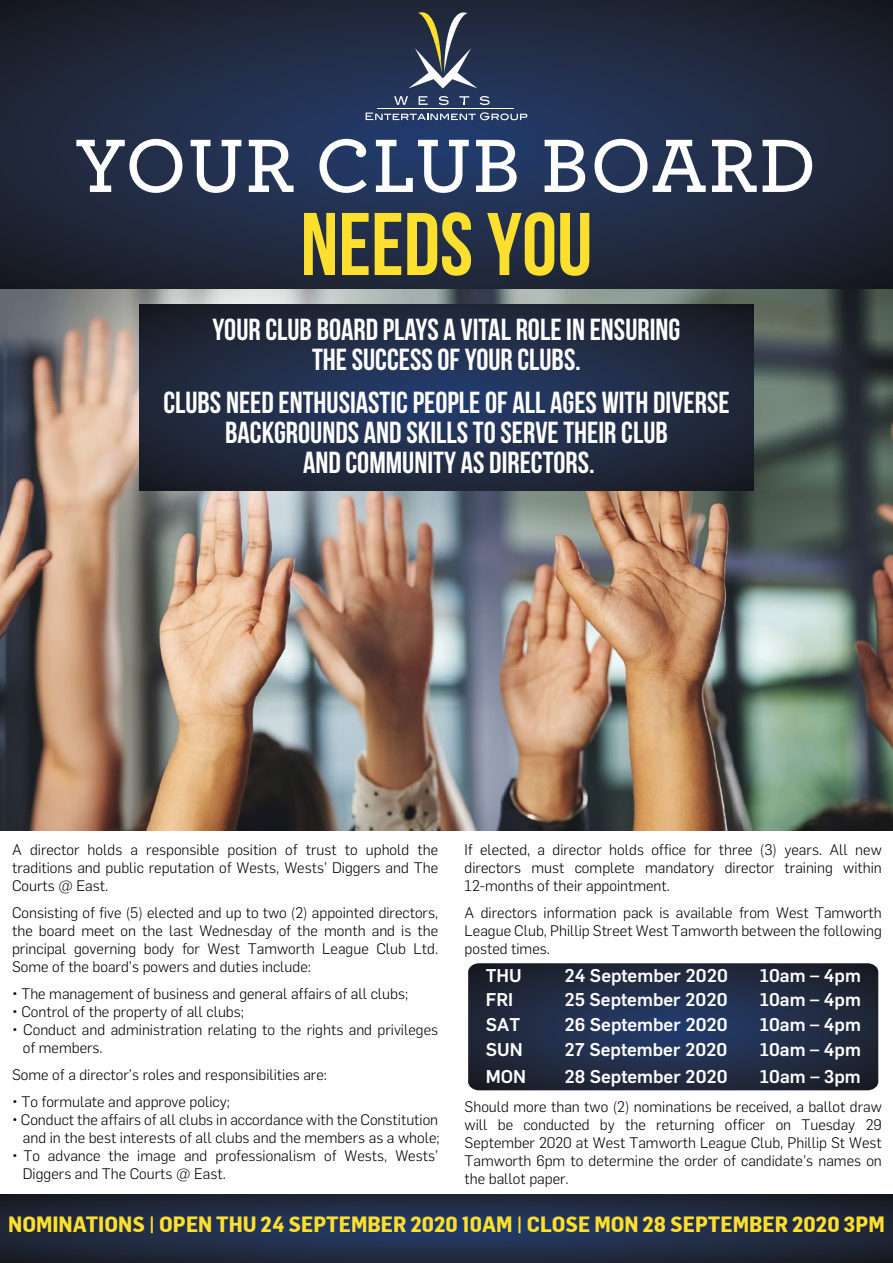
<style>
.page{position:relative;width:893px;height:1263px;background:#fff}
.page>*{position:absolute;margin:0;border:0;box-sizing:border-box;transform-origin:0 0}
.t1{font:700 88.65px "Bebas Neue";color:#fddf2f}
.t2{font:600 79.2px "Archer";letter-spacing:.02em;color:#fff}
.t3{font:700 30.45px/30px "Bebas Neue";color:#fff;text-align:center}
.t4{font:700 21.6px "Flama Semicondensed";color:#fddf2f}
.t5{font:500 18.15px "Flama";color:#fff}
.t6{font:300 15px/18px "Flama";color:#000;text-align:justify}
</style>
<div class="page">
<img style="left:0;top:288px;width:893px;height:542px">
<svg style="left:0;top:0;width:893px;height:288px;background:#202a42"></svg>
<svg style="left:468px;top:963px;width:410px;height:127px;background:#212b43"></svg>
<svg style="left:0;top:1195px;width:893px;height:68px;background:#202a43"></svg>
<svg style="left:139px;top:305px;width:615px;height:186px;background:#202b43"></svg>
<svg style="left:408px;top:8px;width:69px;height:81px;background:#4f5764"></svg>
<svg style="left:394px;top:96px;width:14px;height:9px"></svg>
<svg style="left:419px;top:96px;width:9px;height:9px"></svg>
<svg style="left:439px;top:96px;width:10px;height:9px"></svg>
<svg style="left:459px;top:96px;width:10px;height:9px"></svg>
<svg style="left:480px;top:96px;width:10px;height:9px"></svg>
<svg style="left:366px;top:112px;width:161px;height:8px"></svg>
<hr style="left:377px;top:108px;width:136px;height:1px;background:#fff">
<h2 class="t2" style="left:75px;top:106px;width:743px">YOUR CLUB BOARD</h2>
<h1 class="t1" style="left:301px;top:196px;width:293px">NEEDS YOU</h1>
<h3 class="t3" style="left:213px;top:314px;width:469px">YOUR CLUB BOARD PLAYS A VITAL ROLE IN ENSURING<br>THE SUCCESS OF YOUR CLUBS.</h3>
<h3 class="t3" style="left:163px;top:387px;width:568px">CLUBS NEED ENTHUSIASTIC PEOPLE OF ALL AGES WITH DIVERSE<br>BACKGROUNDS AND SKILLS TO SERVE THEIR CLUB<br>AND COMMUNITY AS DIRECTORS.</h3>
<p class="t6" style="left:12px;top:840px;width:428px">A director holds a responsible position of trust to uphold the traditions and public reputation of Wests, Wests’ Diggers and The Courts @ East.</p>
<p class="t6" style="left:12px;top:903px;width:428px">Consisting of five (5) elected and up to two (2) appointed directors, the board meet on the last Wednesday of the month and is the principal governing body for West Tamworth League Club Ltd.<br>Some of the board’s powers and duties include:</p>
<p class="t6" style="left:12px;top:984px;width:398px">• The management of business and general affairs of all clubs;</p>
<p class="t6" style="left:12px;top:1002px;width:233px">• Control of the property of all clubs;</p>
<p class="t6" style="left:23px;top:1020px;width:417px;text-indent:-11px">• Conduct and administration relating to the rights and privileges of members.</p>
<p class="t6" style="left:12px;top:1065px;width:316px">Some of a director’s roles and responsibilities are:</p>
<p class="t6" style="left:12px;top:1092px;width:219px">• To formulate and approve policy;</p>
<p class="t6" style="left:12px;top:1110px;width:429px;text-align:right">• Conduct the affairs of all clubs in accordance with the Constitution and in the best interests of all clubs and the members as a whole;</p>
<p class="t6" style="left:23px;top:1146px;width:417px;text-indent:-11px">• To advance the image and professionalism of Wests, Wests’<br>Diggers and The Courts @ East.</p>
<p class="t6" style="left:465px;top:840px;width:419px">If elected, a director holds office for three (3) years. All new directors must complete mandatory director training within 12-months of their appointment.</p>
<p class="t6" style="left:465px;top:903px;width:419px">A directors information pack is available from West Tamworth League Club, Phillip Street West Tamworth between the following posted times.</p>
<p class="t5" style="left:486px;top:962px;width:37px">THU</p>
<p class="t5" style="left:564px;top:962px;width:165px">24 September 2020</p>
<p class="t5" style="left:760px;top:962px;width:103px">10am – 4pm</p>
<p class="t5" style="left:486px;top:986px;width:29px">FRI</p>
<p class="t5" style="left:564px;top:986px;width:165px">25 September 2020</p>
<p class="t5" style="left:760px;top:986px;width:103px">10am – 4pm</p>
<p class="t5" style="left:486px;top:1011px;width:36px">SAT</p>
<p class="t5" style="left:564px;top:1011px;width:165px">26 September 2020</p>
<p class="t5" style="left:760px;top:1011px;width:103px">10am – 4pm</p>
<p class="t5" style="left:486px;top:1037px;width:38px">SUN</p>
<p class="t5" style="left:564px;top:1037px;width:165px">27 September 2020</p>
<p class="t5" style="left:760px;top:1037px;width:103px">10am – 4pm</p>
<p class="t5" style="left:486px;top:1063px;width:42px">MON</p>
<p class="t5" style="left:564px;top:1063px;width:165px">28 September 2020</p>
<p class="t5" style="left:760px;top:1063px;width:102px">10am – 3pm</p>
<p class="t6" style="left:465px;top:1097px;width:419px">Should more than two (2) nominations be received, a ballot draw will be conducted by the returning officer on Tuesday 29<br>September 2020 at West Tamworth League Club, Phillip St West Tamworth 6pm to determine the order of candidate’s names on the ballot paper.</p>
<h3 class="t4" style="left:8px;top:1212px;width:878px">NOMINATIONS | OPEN THU 24 SEPTEMBER 2020 10AM | CLOSE MON 28 SEPTEMBER 2020 3PM</h3>
</div>
